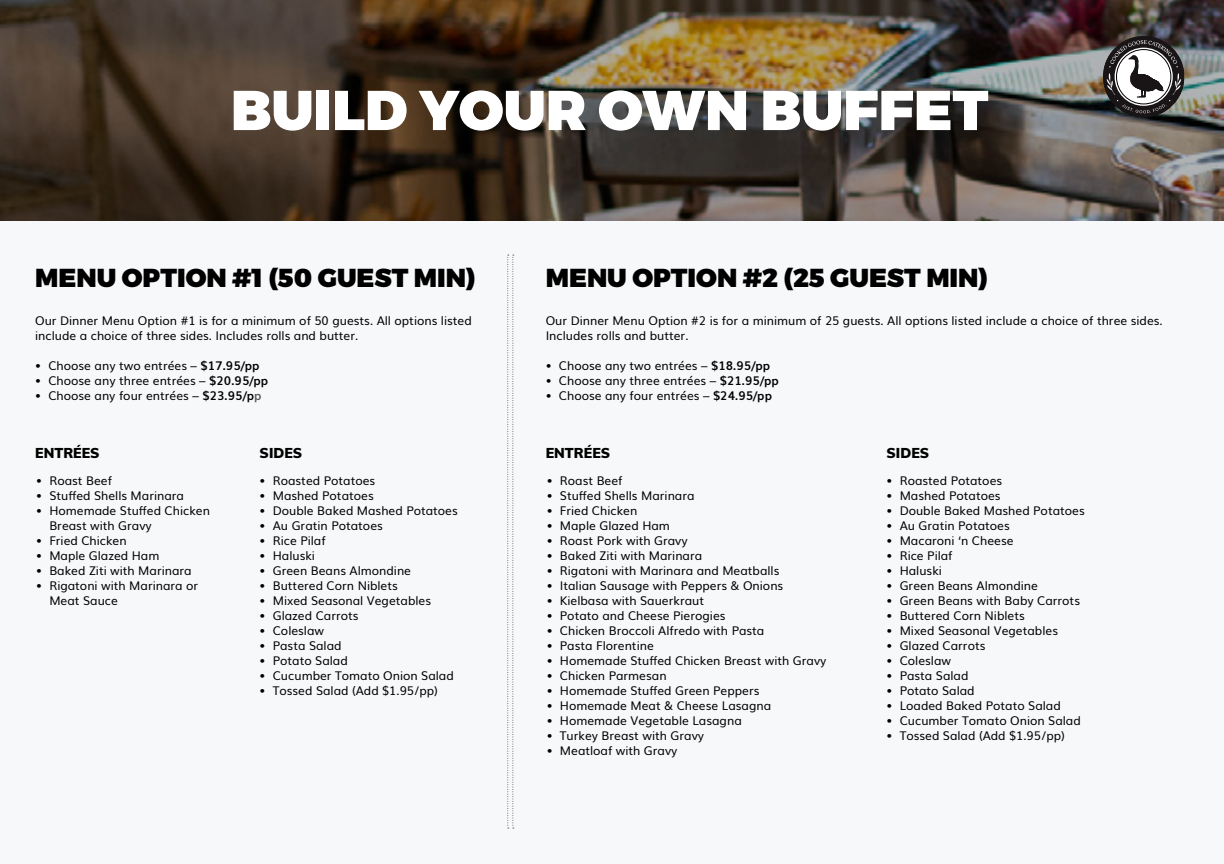
<style>
.page{position:relative;width:1224px;height:864px;background:#f7f8f9}
.page>*{position:absolute;margin:0;border:0;box-sizing:border-box;transform-origin:0 0}
.t1{font:900 56px "Montserrat";color:#fff}
.t2{font:900 26px "Montserrat";color:#000}
.t3{font:900 14px "Muli";color:#000}
.t4{font:12px/15px "Muli";color:#000}
.s1{font-weight:700}
.s2{font-weight:700;color:#58595b}
</style>
<div class="page">
<img style="left:0;top:0;width:1224px;height:220px">
<svg style="left:507px;top:255px;width:7px;height:574px"></svg>
<svg style="left:1103px;top:36px;width:81px;height:81px"></svg>
<svg style="left:1133px;top:66px;width:28px;height:28px"></svg>
<svg style="left:1135px;top:68px;width:24px;height:24px"></svg>
<h1 class="t1" style="left:231px;top:75px;width:759px">BUILD YOUR OWN BUFFET</h1>
<h2 class="t2" style="left:35px;top:261px;width:442px">MENU OPTION #1 (50 GUEST MIN)</h2>
<h2 class="t2" style="left:546px;top:261px;width:444px">MENU OPTION #2 (25 GUEST MIN)</h2>
<p class="t4" style="left:35px;top:312px;width:438px">Our Dinner Menu Option #1 is for a minimum of 50 guests. All options listed include a choice of three sides. Includes rolls and butter.</p>
<p class="t4" style="left:35px;top:357px;width:226px">• Choose any two entrées – <span class="s1">$17.95/pp</span></p>
<p class="t4" style="left:35px;top:372px;width:235px">• Choose any three entrées – <span class="s1">$20.95/pp</span></p>
<p class="t4" style="left:35px;top:387px;width:228px">• Choose any four entrées – <span class="s1">$23.95/p</span><span class="s2">p</span></p>
<p class="t4" style="left:546px;top:312px;width:618px">Our Dinner Menu Option #2 is for a minimum of 25 guests. All options listed include a choice of three sides.<br>Includes rolls and butter.</p>
<p class="t4" style="left:546px;top:357px;width:226px">• Choose any two entrées – <span class="s1">$18.95/pp</span></p>
<p class="t4" style="left:546px;top:372px;width:235px">• Choose any three entrées – <span class="s1">$21.95/pp</span></p>
<p class="t4" style="left:546px;top:387px;width:228px">• Choose any four entrées – <span class="s1">$24.95/pp</span></p>
<p class="t3" style="left:35px;top:443px;width:66px">ENTRÉES</p>
<p class="t3" style="left:260px;top:443px;width:44px">SIDES</p>
<p class="t3" style="left:546px;top:443px;width:66px">ENTRÉES</p>
<p class="t3" style="left:887px;top:443px;width:44px">SIDES</p>
<p class="t4" style="left:887px;top:472px;width:117px">• Roasted Potatoes</p>
<p class="t4" style="left:887px;top:487px;width:116px">• Mashed Potatoes</p>
<p class="t4" style="left:887px;top:502px;width:200px">• Double Baked Mashed Potatoes</p>
<p class="t4" style="left:887px;top:517px;width:125px">• Au Gratin Potatoes</p>
<p class="t4" style="left:887px;top:532px;width:129px">• Macaroni ‘n Cheese</p>
<p class="t4" style="left:887px;top:547px;width:67px">• Rice Pilaf</p>
<p class="t4" style="left:887px;top:562px;width:57px">• Haluski</p>
<p class="t4" style="left:887px;top:577px;width:153px">• Green Beans Almondine</p>
<p class="t4" style="left:887px;top:592px;width:195px">• Green Beans with Baby Carrots</p>
<p class="t4" style="left:887px;top:607px;width:140px">• Buttered Corn Niblets</p>
<p class="t4" style="left:887px;top:622px;width:173px">• Mixed Seasonal Vegetables</p>
<p class="t4" style="left:887px;top:637px;width:100px">• Glazed Carrots</p>
<p class="t4" style="left:887px;top:652px;width:66px">• Coleslaw</p>
<p class="t4" style="left:887px;top:667px;width:83px">• Pasta Salad</p>
<p class="t4" style="left:887px;top:682px;width:90px">• Potato Salad</p>
<p class="t4" style="left:887px;top:697px;width:176px">• Loaded Baked Potato Salad</p>
<p class="t4" style="left:887px;top:712px;width:196px">• Cucumber Tomato Onion Salad</p>
<p class="t4" style="left:887px;top:727px;width:180px">• Tossed Salad (Add $1.95/pp)</p>
<p class="t4" style="left:260px;top:472px;width:117px">• Roasted Potatoes</p>
<p class="t4" style="left:260px;top:487px;width:116px">• Mashed Potatoes</p>
<p class="t4" style="left:260px;top:502px;width:200px">• Double Baked Mashed Potatoes</p>
<p class="t4" style="left:260px;top:517px;width:125px">• Au Gratin Potatoes</p>
<p class="t4" style="left:260px;top:532px;width:67px">• Rice Pilaf</p>
<p class="t4" style="left:260px;top:547px;width:57px">• Haluski</p>
<p class="t4" style="left:260px;top:562px;width:153px">• Green Beans Almondine</p>
<p class="t4" style="left:260px;top:577px;width:140px">• Buttered Corn Niblets</p>
<p class="t4" style="left:260px;top:592px;width:173px">• Mixed Seasonal Vegetables</p>
<p class="t4" style="left:260px;top:607px;width:100px">• Glazed Carrots</p>
<p class="t4" style="left:260px;top:622px;width:66px">• Coleslaw</p>
<p class="t4" style="left:260px;top:637px;width:83px">• Pasta Salad</p>
<p class="t4" style="left:260px;top:652px;width:90px">• Potato Salad</p>
<p class="t4" style="left:260px;top:667px;width:196px">• Cucumber Tomato Onion Salad</p>
<p class="t4" style="left:260px;top:682px;width:180px">• Tossed Salad (Add $1.95/pp)</p>
<p class="t4" style="left:36px;top:472px;width:77px">• Roast Beef</p>
<p class="t4" style="left:36px;top:487px;width:149px">• Stuffed Shells Marinara</p>
<p class="t4" style="left:49px;top:502px;width:162px;text-indent:-13px">• Homemade Stuffed Chicken<br>Breast with Gravy</p>
<p class="t4" style="left:36px;top:532px;width:92px">• Fried Chicken</p>
<p class="t4" style="left:36px;top:547px;width:125px">• Maple Glazed Ham</p>
<p class="t4" style="left:36px;top:562px;width:157px">• Baked Ziti with Marinara</p>
<p class="t4" style="left:49px;top:577px;width:150px;text-indent:-13px">• Rigatoni with Marinara or<br>Meat Sauce</p>
<p class="t4" style="left:547px;top:472px;width:77px">• Roast Beef</p>
<p class="t4" style="left:547px;top:487px;width:149px">• Stuffed Shells Marinara</p>
<p class="t4" style="left:547px;top:502px;width:92px">• Fried Chicken</p>
<p class="t4" style="left:547px;top:517px;width:125px">• Maple Glazed Ham</p>
<p class="t4" style="left:547px;top:532px;width:142px">• Roast Pork with Gravy</p>
<p class="t4" style="left:547px;top:547px;width:157px">• Baked Ziti with Marinara</p>
<p class="t4" style="left:547px;top:562px;width:234px">• Rigatoni with Marinara and Meatballs</p>
<p class="t4" style="left:547px;top:577px;width:238px">• Italian Sausage with Peppers &amp; Onions</p>
<p class="t4" style="left:547px;top:592px;width:159px">• Kielbasa with Sauerkraut</p>
<p class="t4" style="left:547px;top:607px;width:180px">• Potato and Cheese Pierogies</p>
<p class="t4" style="left:547px;top:622px;width:219px">• Chicken Broccoli Alfredo with Pasta</p>
<p class="t4" style="left:547px;top:637px;width:109px">• Pasta Florentine</p>
<p class="t4" style="left:547px;top:652px;width:281px">• Homemade Stuffed Chicken Breast with Gravy</p>
<p class="t4" style="left:547px;top:667px;width:121px">• Chicken Parmesan</p>
<p class="t4" style="left:547px;top:682px;width:214px">• Homemade Stuffed Green Peppers</p>
<p class="t4" style="left:547px;top:697px;width:226px">• Homemade Meat &amp; Cheese Lasagna</p>
<p class="t4" style="left:547px;top:712px;width:197px">• Homemade Vegetable Lasagna</p>
<p class="t4" style="left:547px;top:727px;width:159px">• Turkey Breast with Gravy</p>
<p class="t4" style="left:547px;top:742px;width:132px">• Meatloaf with Gravy</p>
</div>
